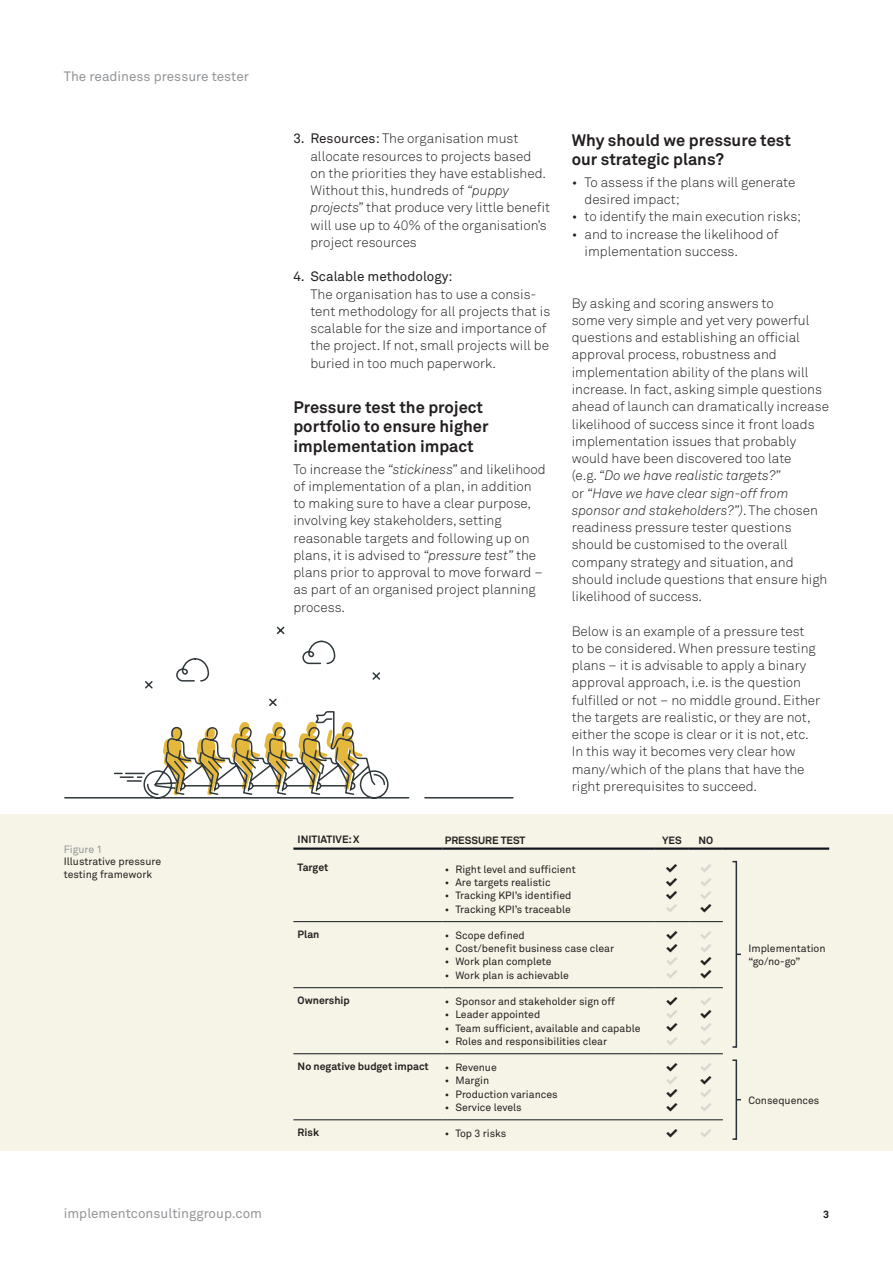
<style>
.page{position:relative;width:893px;height:1263px;background:#fff}
.page>*{position:absolute;margin:0;border:0;box-sizing:border-box;transform-origin:0 0}
.t1{font:700 16.5px/19.5px "Akkurat Pro";color:#231f20}
.t2{font:13.5px/17.2px "Akkurat Light Pro";color:#231f20}
.t3{font:13.5px "Akkurat Pro";color:#939598}
.t4{font:13.5px "Akkurat Pro";color:#231f20}
.t5{font:10.5px/12.8px "Akkurat Pro";color:#231f20}
.t6{font:700 10.5px "Akkurat Pro";color:#231f20}
.t7{font:10.5px "Akkurat Pro";color:#939598}
.t8{font:700 10.5px "Akkurat Pro";color:#11171e}
.s1{font-family:"Akkurat Pro"}
.s2{font-style:italic}
</style>
<div class="page">
<div style="left:0;top:814px;width:893px;height:337px;background:#f6f4e7"></div>
<svg style="left:64px;top:626px;width:450px;height:173px"></svg>
<hr style="left:293px;top:847px;width:149px;height:3px;background:#11171e">
<hr style="left:442px;top:847px;width:213px;height:3px;background:#11171e">
<hr style="left:655px;top:847px;width:34px;height:3px;background:#11171e">
<hr style="left:689px;top:847px;width:34px;height:3px;background:#11171e">
<hr style="left:723px;top:847px;width:106px;height:3px;background:#11171e">
<hr style="left:293px;top:921px;width:149px;height:1px;background:#11171e">
<hr style="left:442px;top:921px;width:213px;height:1px;background:#11171e">
<hr style="left:655px;top:921px;width:34px;height:1px;background:#11171e">
<hr style="left:689px;top:921px;width:34px;height:1px;background:#11171e">
<hr style="left:293px;top:987px;width:149px;height:1px;background:#11171e">
<hr style="left:442px;top:987px;width:213px;height:1px;background:#11171e">
<hr style="left:655px;top:987px;width:34px;height:1px;background:#11171e">
<hr style="left:689px;top:987px;width:34px;height:1px;background:#11171e">
<hr style="left:293px;top:1053px;width:149px;height:1px;background:#11171e">
<hr style="left:442px;top:1053px;width:213px;height:1px;background:#11171e">
<hr style="left:655px;top:1053px;width:34px;height:1px;background:#11171e">
<hr style="left:689px;top:1053px;width:34px;height:1px;background:#11171e">
<hr style="left:293px;top:1119px;width:149px;height:1px;background:#11171e">
<hr style="left:442px;top:1119px;width:213px;height:1px;background:#11171e">
<hr style="left:655px;top:1119px;width:34px;height:1px;background:#11171e">
<hr style="left:689px;top:1119px;width:34px;height:1px;background:#11171e">
<svg style="left:732px;top:860px;width:9px;height:188px"></svg>
<svg style="left:732px;top:1059px;width:9px;height:81px"></svg>
<p class="t3" style="left:64px;top:68px;width:187px">The readiness pressure tester</p>
<p class="t7" style="left:64px;top:843px;width:40px">Figure 1</p>
<p class="t5" style="left:64px;top:856px;width:99px">Illustrative pressure testing framework</p>
<p class="t2" style="left:310px;top:130px;width:241px;text-indent:-17px"><span class="s1">3. Resources:</span> The organisation must allocate resources to projects based<br>on the priorities they have established.<br>Without this, hundreds of <span class="s2">“puppy projects”</span> that produce very little benefit will use up to 40% of the organisation’s project resources</p>
<p class="t4" style="left:293px;top:269px;width:161px">4. Scalable methodology:</p>
<p class="t2" style="left:310px;top:286px;width:241px">The organisation has to use a consis&shy;tent methodology for all projects that is scalable for the size and importance of the project. If not, small projects will be buried in too much paperwork.</p>
<p class="t1" style="left:293px;top:397px;width:197px">Pressure test the project portfolio to ensure higher implementation impact</p>
<p class="t2" style="left:293px;top:461px;width:254px">To increase the <span class="s2">“stickiness”</span> and likelihood of implementation of a plan, in addition to making sure to have a clear purpose, involving key stakeholders, setting reasonable targets and following up on plans, it is advised to <span class="s2">“pressure test”</span> the plans prior to approval to move forward – as part of an organised project planning process.</p>
<p class="t1" style="left:572px;top:130px;width:221px">Why should we pressure test our strategic plans?</p>
<p class="t2" style="left:584px;top:174px;width:212px;text-indent:-13px">• To assess if the plans will generate desired impact;</p>
<p class="t2" style="left:572px;top:208px;width:231px">• to identify the main execution risks;</p>
<p class="t2" style="left:584px;top:226px;width:196px;text-indent:-13px">• and to increase the likelihood of implementation success.</p>
<p class="t2" style="left:572px;top:295px;width:259px">By asking and scoring answers to<br>some very simple and yet very powerful questions and establishing an official approval process, robustness and implementation ability of the plans will increase. In fact, asking simple questions ahead of launch can dramatically increase likelihood of success since it front loads implementation issues that probably would have been discovered too late<br>(e.g. <span class="s2">“Do we have realistic targets?”<br></span>or <span class="s2">“Have we have clear sign-off from sponsor and stakeholders?”)</span>. The chosen readiness pressure tester questions should be customised to the overall company strategy and situation, and should include questions that ensure high likelihood of success.</p>
<p class="t2" style="left:572px;top:622px;width:250px">Below is an example of a pressure test<br>to be considered. When pressure testing plans – it is advisable to apply a binary approval approach, i.e. is the question fulfilled or not – no middle ground. Either the targets are realistic, or they are not, either the scope is clear or it is not, etc.<br>In this way it becomes very clear how many/which of the plans that have the right prerequisites to succeed.</p>
<p class="t6" style="left:298px;top:833px;width:63px">INITIATIVE: X</p>
<p class="t6" style="left:445px;top:834px;width:82px">PRESSURE TEST</p>
<p class="t6" style="left:662px;top:834px;width:21px">YES</p>
<p class="t6" style="left:698px;top:834px;width:16px">NO</p>
<p class="t6" style="left:298px;top:861px;width:32px">Target</p>
<p class="t5" style="left:445px;top:863px;width:132px">• Right level and sufficient</p>
<p class="t5" style="left:445px;top:876px;width:107px">• Are targets realistic</p>
<p class="t5" style="left:445px;top:890px;width:128px">• Tracking KPI’s identified</p>
<p class="t5" style="left:445px;top:903px;width:128px">• Tracking KPI’s traceable</p>
<p class="t6" style="left:298px;top:927px;width:23px">Plan</p>
<p class="t5" style="left:445px;top:929px;width:82px">• Scope defined</p>
<p class="t5" style="left:445px;top:942px;width:171px">• Cost/benefit business case clear</p>
<p class="t5" style="left:445px;top:956px;width:108px">• Work plan complete</p>
<p class="t5" style="left:445px;top:969px;width:126px">• Work plan is achievable</p>
<p class="t6" style="left:298px;top:993px;width:54px">Ownership</p>
<p class="t5" style="left:445px;top:995px;width:172px">• Sponsor and stakeholder sign off</p>
<p class="t5" style="left:445px;top:1008px;width:97px">• Leader appointed</p>
<p class="t5" style="left:445px;top:1022px;width:197px">• Team sufficient, available and capable</p>
<p class="t5" style="left:445px;top:1035px;width:164px">• Roles and responsibilities clear</p>
<p class="t6" style="left:298px;top:1059px;width:133px">No negative budget impact</p>
<p class="t5" style="left:445px;top:1061px;width:54px">• Revenue</p>
<p class="t5" style="left:445px;top:1074px;width:46px">• Margin</p>
<p class="t5" style="left:445px;top:1088px;width:114px">• Production variances</p>
<p class="t5" style="left:445px;top:1101px;width:78px">• Service levels</p>
<p class="t6" style="left:298px;top:1125px;width:23px">Risk</p>
<p class="t5" style="left:445px;top:1127px;width:63px">• Top 3 risks</p>
<p class="t5" style="left:748px;top:943px;width:79px">Implementation “go/no-go”</p>
<p class="t5" style="left:748px;top:1094px;width:73px">Consequences</p>
<p class="t3" style="left:64px;top:1206px;width:200px">implementconsultinggroup.com</p>
<p class="t8" style="left:823px;top:1208px;width:7px">3</p>
</div>
